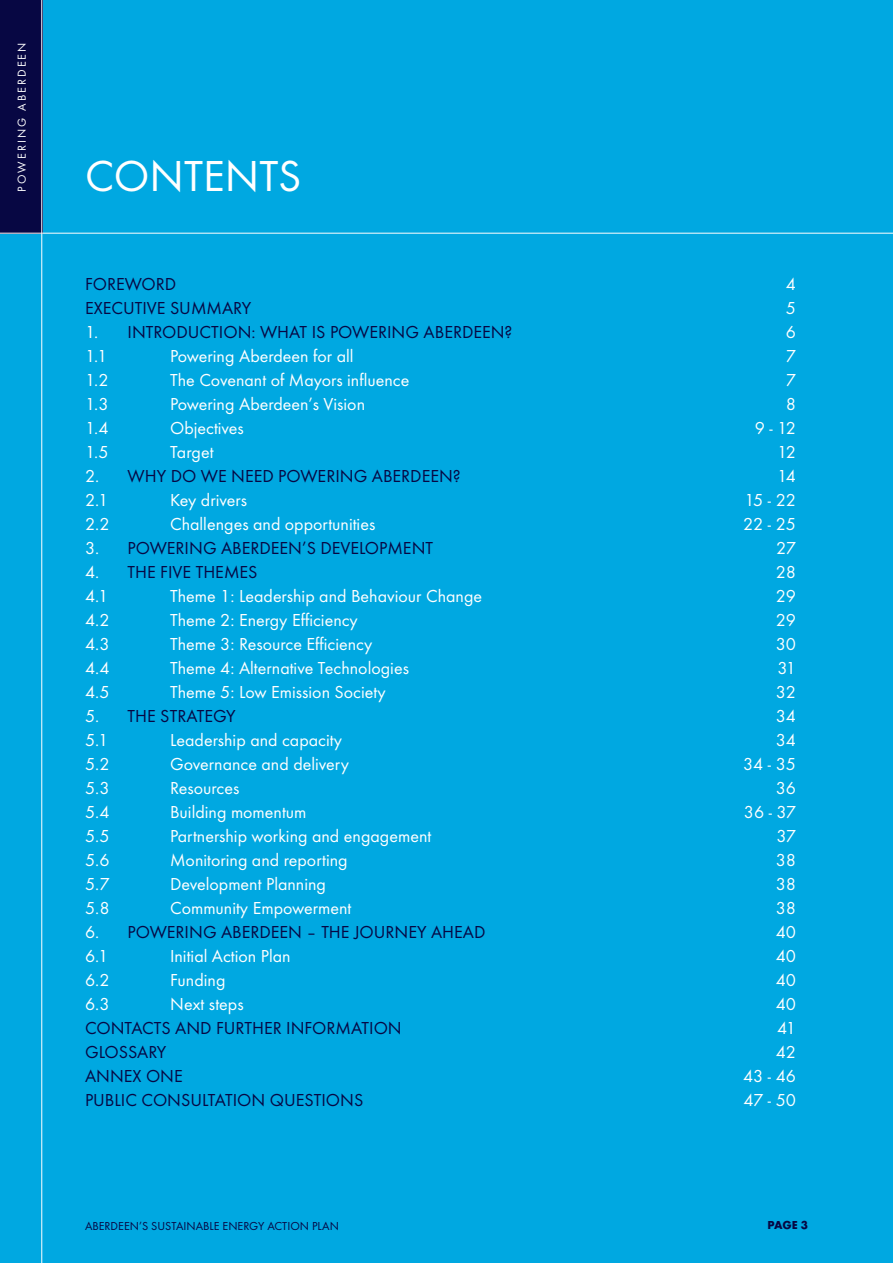
<style>
.page{position:relative;width:893px;height:1263px;background:#00a8e1}
.page>*{position:absolute;margin:0;border:0;box-sizing:border-box;transform-origin:0 0}
.t1{font:45px "Futura T";color:#fff}
.t2{font:18px "Futura T";color:#fff}
.t3{font:18px "Futura T";color:#070743}
.t4{font:12px "Futura T";color:#070743}
.t5{font:12px "Futura T";letter-spacing:.17em;color:#fff}
.t6{font:700 12px "Futura T";color:#070743}
.s1{color:#fff}
</style>
<div class="page">
<div style="left:0;top:0;width:43px;height:233px;background:#070743"></div>
<hr style="left:41px;top:0;width:1px;height:1263px;background:#fff">
<hr style="left:0;top:233px;width:893px;height:1px;background:#fff">
<p class="t5" style="left:15px;top:192px;width:151px;rotate:-90deg">POWERING ABERDEEN</p>
<h1 class="t1" style="left:85px;top:149px;width:218px">CONTENTS</h1>
<p class="t3" style="left:85px;top:274px;width:93px">FOREWORD</p>
<p class="t2" style="left:786px;top:274px;width:12px">4</p>
<p class="t3" style="left:85px;top:298px;width:168px">EXECUTIVE SUMMARY</p>
<p class="t2" style="left:786px;top:298px;width:12px">5</p>
<p class="t3" style="left:85px;top:322px;width:429px"><span class="s1">1.</span> INTRODUCTION: WHAT IS POWERING ABERDEEN?</p>
<p class="t2" style="left:786px;top:322px;width:12px">6</p>
<p class="t2" style="left:85px;top:346px;width:24px">1.1</p>
<p class="t2" style="left:170px;top:346px;width:185px">Powering Aberdeen for all</p>
<p class="t2" style="left:786px;top:346px;width:12px">7</p>
<p class="t2" style="left:85px;top:370px;width:25px">1.2</p>
<p class="t2" style="left:170px;top:370px;width:241px">The Covenant of Mayors influence</p>
<p class="t2" style="left:786px;top:370px;width:12px">7</p>
<p class="t2" style="left:85px;top:394px;width:25px">1.3</p>
<p class="t2" style="left:170px;top:394px;width:197px">Powering Aberdeen’s Vision</p>
<p class="t2" style="left:786px;top:394px;width:12px">8</p>
<p class="t2" style="left:85px;top:418px;width:25px">1.4</p>
<p class="t2" style="left:170px;top:418px;width:75px">Objectives</p>
<p class="t2" style="left:755px;top:418px;width:43px">9 - 12</p>
<p class="t2" style="left:85px;top:442px;width:25px">1.5</p>
<p class="t2" style="left:170px;top:442px;width:45px">Target</p>
<p class="t2" style="left:777px;top:442px;width:20px">12</p>
<p class="t3" style="left:85px;top:466px;width:377px"><span class="s1">2.</span> WHY DO WE NEED POWERING ABERDEEN?</p>
<p class="t2" style="left:777px;top:466px;width:21px">14</p>
<p class="t2" style="left:85px;top:490px;width:25px">2.1</p>
<p class="t2" style="left:170px;top:490px;width:78px">Key drivers</p>
<p class="t2" style="left:744px;top:490px;width:53px">15 - 22</p>
<p class="t2" style="left:85px;top:514px;width:26px">2.2</p>
<p class="t2" style="left:170px;top:514px;width:207px">Challenges and opportunities</p>
<p class="t2" style="left:743px;top:514px;width:55px">22 - 25</p>
<p class="t3" style="left:85px;top:538px;width:350px"><span class="s1">3.</span> POWERING ABERDEEN’S DEVELOPMENT</p>
<p class="t2" style="left:776px;top:538px;width:21px">27</p>
<p class="t3" style="left:85px;top:562px;width:174px"><span class="s1">4.</span> THE FIVE THEMES</p>
<p class="t2" style="left:776px;top:562px;width:22px">28</p>
<p class="t2" style="left:85px;top:586px;width:25px">4.1</p>
<p class="t2" style="left:170px;top:586px;width:314px">Theme 1: Leadership and Behaviour Change</p>
<p class="t2" style="left:776px;top:586px;width:22px">29</p>
<p class="t2" style="left:85px;top:610px;width:26px">4.2</p>
<p class="t2" style="left:170px;top:610px;width:189px">Theme 2: Energy Efficiency</p>
<p class="t2" style="left:776px;top:610px;width:22px">29</p>
<p class="t2" style="left:85px;top:634px;width:26px">4.3</p>
<p class="t2" style="left:170px;top:634px;width:204px">Theme 3: Resource Efficiency</p>
<p class="t2" style="left:776px;top:634px;width:22px">30</p>
<p class="t2" style="left:85px;top:658px;width:26px">4.4</p>
<p class="t2" style="left:170px;top:658px;width:240px">Theme 4: Alternative Technologies</p>
<p class="t2" style="left:777px;top:658px;width:20px">31</p>
<p class="t2" style="left:85px;top:682px;width:26px">4.5</p>
<p class="t2" style="left:170px;top:682px;width:217px">Theme 5: Low Emission Society</p>
<p class="t2" style="left:776px;top:682px;width:22px">32</p>
<p class="t3" style="left:85px;top:706px;width:152px"><span class="s1">5.</span> THE STRATEGY</p>
<p class="t2" style="left:776px;top:706px;width:22px">34</p>
<p class="t2" style="left:85px;top:730px;width:25px">5.1</p>
<p class="t2" style="left:170px;top:730px;width:173px">Leadership and capacity</p>
<p class="t2" style="left:776px;top:730px;width:22px">34</p>
<p class="t2" style="left:85px;top:754px;width:26px">5.2</p>
<p class="t2" style="left:170px;top:754px;width:181px">Governance and delivery</p>
<p class="t2" style="left:743px;top:754px;width:54px">34 - 35</p>
<p class="t2" style="left:85px;top:778px;width:26px">5.3</p>
<p class="t2" style="left:170px;top:778px;width:71px">Resources</p>
<p class="t2" style="left:776px;top:778px;width:22px">36</p>
<p class="t2" style="left:85px;top:802px;width:26px">5.4</p>
<p class="t2" style="left:170px;top:802px;width:138px">Building momentum</p>
<p class="t2" style="left:744px;top:802px;width:54px">36 - 37</p>
<p class="t2" style="left:85px;top:826px;width:26px">5.5</p>
<p class="t2" style="left:170px;top:826px;width:263px">Partnership working and engagement</p>
<p class="t2" style="left:777px;top:826px;width:21px">37</p>
<p class="t2" style="left:85px;top:850px;width:26px">5.6</p>
<p class="t2" style="left:170px;top:850px;width:179px">Monitoring and reporting</p>
<p class="t2" style="left:776px;top:850px;width:22px">38</p>
<p class="t2" style="left:85px;top:874px;width:26px">5.7</p>
<p class="t2" style="left:170px;top:874px;width:157px">Development Planning</p>
<p class="t2" style="left:776px;top:874px;width:22px">38</p>
<p class="t2" style="left:85px;top:898px;width:26px">5.8</p>
<p class="t2" style="left:170px;top:898px;width:183px">Community Empowerment</p>
<p class="t2" style="left:776px;top:898px;width:22px">38</p>
<p class="t3" style="left:85px;top:922px;width:402px"><span class="s1">6.</span> POWERING ABERDEEN – THE JOURNEY AHEAD</p>
<p class="t2" style="left:776px;top:922px;width:22px">40</p>
<p class="t2" style="left:85px;top:946px;width:25px">6.1</p>
<p class="t2" style="left:170px;top:946px;width:122px">Initial Action Plan</p>
<p class="t2" style="left:776px;top:946px;width:22px">40</p>
<p class="t2" style="left:85px;top:970px;width:26px">6.2</p>
<p class="t2" style="left:170px;top:970px;width:57px">Funding</p>
<p class="t2" style="left:776px;top:970px;width:22px">40</p>
<p class="t2" style="left:85px;top:993px;width:26px">6.3</p>
<p class="t2" style="left:170px;top:993px;width:75px">Next steps</p>
<p class="t2" style="left:776px;top:993px;width:22px">40</p>
<p class="t3" style="left:85px;top:1017px;width:318px">CONTACTS AND FURTHER INFORMATION</p>
<p class="t2" style="left:777px;top:1017px;width:20px">41</p>
<p class="t3" style="left:85px;top:1041px;width:83px">GLOSSARY</p>
<p class="t2" style="left:776px;top:1041px;width:22px">42</p>
<p class="t3" style="left:85px;top:1065px;width:99px">ANNEX ONE</p>
<p class="t2" style="left:743px;top:1065px;width:55px">43 - 46</p>
<p class="t3" style="left:85px;top:1089px;width:280px">PUBLIC CONSULTATION QUESTIONS</p>
<p class="t2" style="left:743px;top:1089px;width:54px">47 - 50</p>
<p class="t4" style="left:85px;top:1219px;width:255px">ABERDEEN’S SUSTAINABLE ENERGY ACTION PLAN</p>
<p class="t6" style="left:767px;top:1218px;width:42px">PAGE 3</p>
</div>
